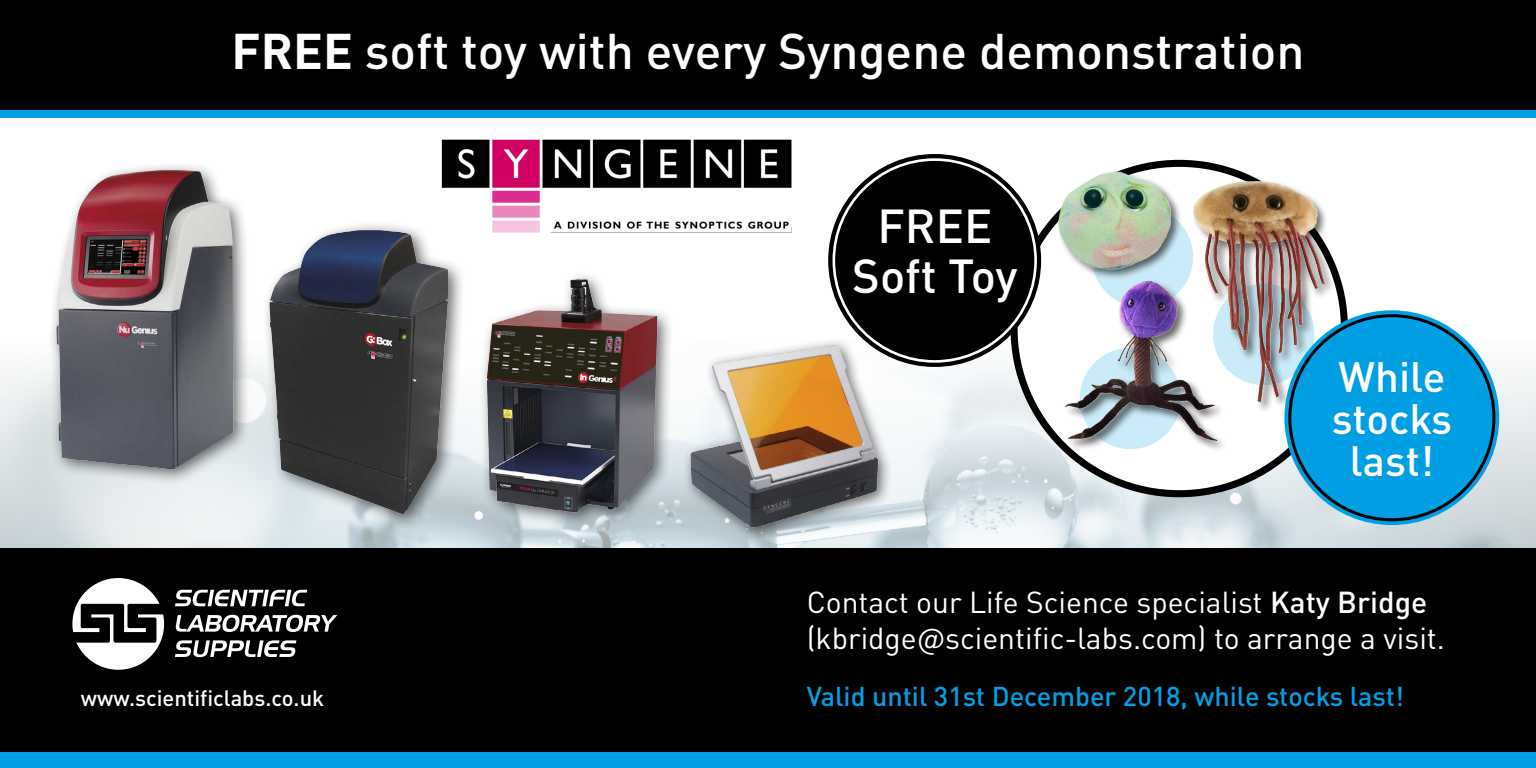
<style>
.page{position:relative;width:1536px;height:768px;background:#fff}
.page>*{position:absolute;margin:0;border:0;box-sizing:border-box;transform-origin:0 0}
.t1{font:500 49.5px "DIN Pro";color:#fff}
.t2{font:500 47.1px/49.3px "DIN Pro";color:#fff;text-align:center}
.t3{font:500 42px/42px "DIN Pro";color:#fff;text-align:center}
.t4{font:30px/36px "DIN Pro";color:#fff}
.t5{font:500 27px "DIN Pro";color:#009fe3}
.t6{font:500 21.9px "DIN Pro";color:#fff}
.s1{font-weight:700}
.s2{font-weight:500}
</style>
<div class="page">
<img style="left:0;top:248px;width:1536px;height:300px">
<div style="left:0;top:0;width:1536px;height:111px;background:#000"></div>
<div style="left:0;top:548px;width:1536px;height:204px;background:#000"></div>
<div style="left:0;top:752px;width:1536px;height:16px;background:#009fe3"></div>
<div style="left:0;top:111px;width:1536px;height:7px;background:#009fe3"></div>
<img style="left:441px;top:140px;width:351px;height:92px">
<svg style="left:72px;top:578px;width:92px;height:92px"></svg>
<svg style="left:175px;top:640px;width:121px;height:17px"></svg>
<svg style="left:176px;top:615px;width:161px;height:17px"></svg>
<svg style="left:175px;top:590px;width:132px;height:16px"></svg>
<div style="left:261px;top:220px;width:205px;height:310px;background:#000;opacity:.6"></div>
<img style="left:247px;top:225px;width:224px;height:302px">
<div style="left:478px;top:270px;width:197px;height:258px;background:#000;opacity:.6"></div>
<img style="left:468px;top:270px;width:209px;height:252px">
<img style="left:28px;top:167px;width:229px;height:321px">
<img style="left:668px;top:325px;width:226px;height:213px">
<div style="left:1014px;top:163px;width:330px;height:331px;background:#fff;border-radius:50%"></div>
<img style="left:1186px;top:172px;width:152px;height:237px">
<img style="left:1041px;top:160px;width:139px;height:109px">
<img style="left:1058px;top:269px;width:168px;height:184px">
<div style="left:1284px;top:310px;width:215px;height:215px;background:#009fe3;border-radius:50%"></div>
<div style="left:828px;top:154px;width:213px;height:213px;background:#000;border-radius:50%"></div>
<h1 class="t1" style="left:232px;top:11px;width:1074px"><span class="s1">FREE</span> soft toy with every Syngene demonstration</h1>
<h2 class="t2" style="left:852px;top:197px;width:167px">FREE<br>Soft Toy</h2>
<h3 class="t3" style="left:1332px;top:351px;width:122px">While stocks last!</h3>
<p class="t4" style="left:807px;top:581px;width:640px">Contact our Life Science specialist <span class="s2">Katy Bridge </span>(kbridge@scientific-labs.com) to arrange a visit.</p>
<p class="t6" style="left:81px;top:680px;width:245px">www.scientificlabs.co.uk</p>
<p class="t5" style="left:807px;top:674px;width:599px">Valid until 31st December 2018, while stocks last!</p>
</div>
